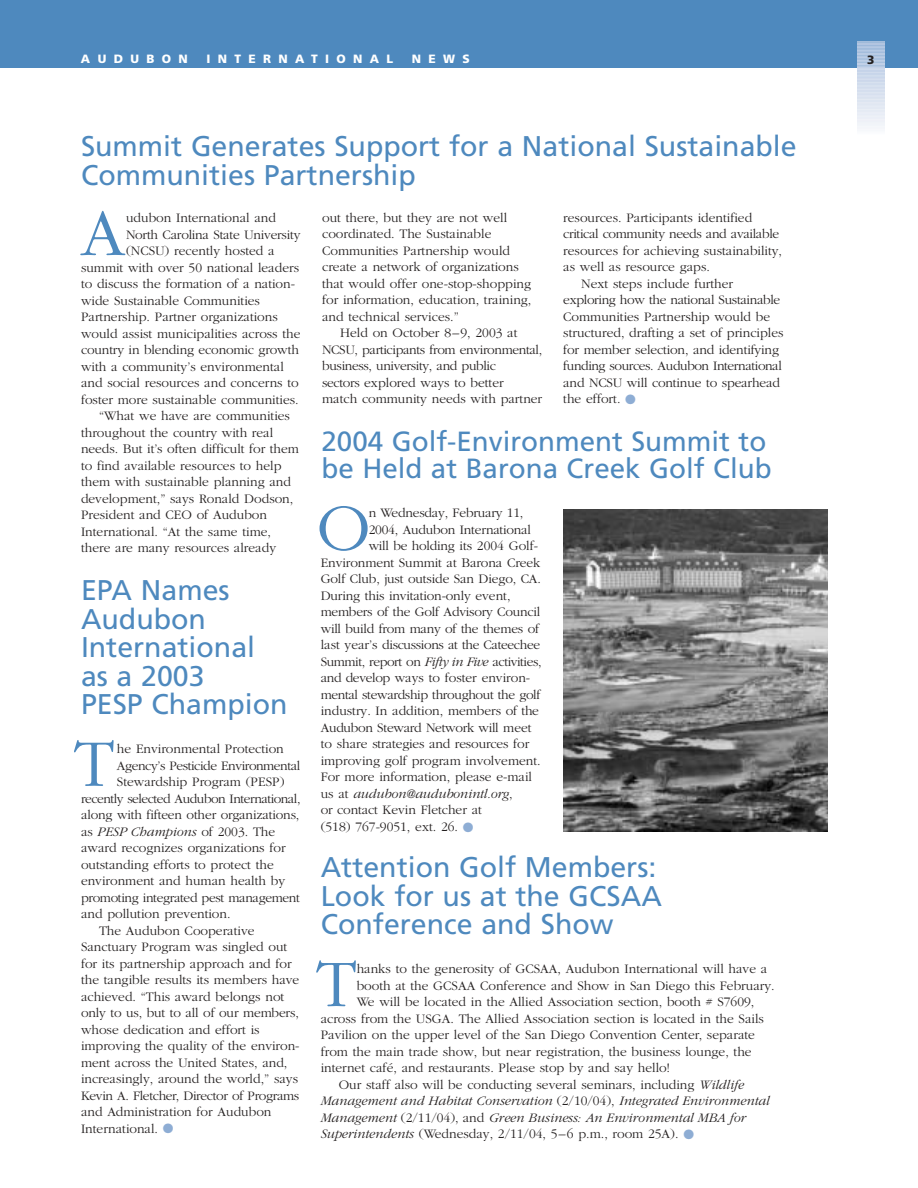
<style>
.page{position:relative;width:918px;height:1188px;background:#fff}
.page>*{position:absolute;margin:0;border:0;box-sizing:border-box;transform-origin:0 0}
.t1{font:300 69px "Garamond";color:#4e89be}
.t2{font:28.5px/28.5px "Frutiger";color:#4e89be}
.t3{font:27.75px/27.8px "Frutiger";color:#4e89be}
.t4{font:300 13.5px/16.5px "Garamond";color:#231f1f}
.t5{font:300 13.5px/16.5px "Garamond";letter-spacing:-.025em;color:#231f1f}
.t6{font:italic 300 13.5px "Garamond";color:#231f1f}
.t7{font:300 13.5px "Garamond";letter-spacing:-.03em;color:#231f1f}
.t8{font:300 13.5px "Garamond";letter-spacing:-.035em;color:#231f1f}
.t9{font:300 13.5px "Garamond";letter-spacing:-.02em;color:#231f1f}
.t10{font:900 12px "Frutiger";letter-spacing:.61em;color:#fff}
.t11{font:900 12px "Frutiger";color:#231f1f}
.s1{color:#8eadd4}
.s2{font-style:italic}
.s3{font-style:normal}
</style>
<div class="page">
<div style="left:0;top:0;width:918px;height:68px;background:#4e89be"></div>
<svg style="left:857px;top:41px;width:27px;height:87px;background:#cfdbec"></svg>
<img style="left:563px;top:509px;width:264px;height:322px">
<p class="t10" style="left:81px;top:54px;width:108px">AUDUBON</p>
<p class="t10" style="left:206px;top:54px;width:188px">INTERNATIONAL</p>
<p class="t10" style="left:412px;top:54px;width:60px">NEWS</p>
<p class="t11" style="left:867px;top:55px;width:9px">3</p>
<h2 class="t2" style="left:81px;top:134px;width:717px">Summit Generates Support for a National Sustainable<br>Communities Partnership</h2>
<p class="t4" style="left:322px;top:210px;width:211px">out there, but they are not well coordinated. The Sustainable<br>Communities Partnership would create a network of organizations that would offer one-stop-shopping for information, education, training, and technical services.”</p>
<p class="t5" style="left:322px;top:326px;width:222px;text-indent:18px">Held on October 8–9, 2003 at NCSU, participants from environmental, business, university, and public<br>sectors explored ways to better<br>match community needs with partner</p>
<h1 class="t1" style="left:81px;top:206px;width:46px">A</h1>
<p class="t4" style="left:563px;top:210px;width:191px">resources. Participants identified</p>
<p class="t5" style="left:563px;top:227px;width:217px">critical community needs and available</p>
<p class="t4" style="left:563px;top:243px;width:220px">resources for achieving sustainability,</p>
<p class="t4" style="left:563px;top:260px;width:148px">as well as resource gaps.</p>
<p class="t4" style="left:581px;top:276px;width:153px">Next steps include further</p>
<p class="t5" style="left:563px;top:293px;width:219px">exploring how the national Sustainable</p>
<p class="t4" style="left:563px;top:309px;width:208px">Communities Partnership would be</p>
<p class="t4" style="left:563px;top:326px;width:222px">structured, drafting a set of principles</p>
<p class="t4" style="left:563px;top:342px;width:217px">for member selection, and identifying</p>
<p class="t7" style="left:563px;top:361px;width:220px">funding sources. Audubon International</p>
<p class="t4" style="left:563px;top:375px;width:218px">and NCSU will continue to spearhead</p>
<p class="t4" style="left:563px;top:392px;width:74px">the effort. <span class="s1">●</span></p>
<p class="t4" style="left:126px;top:211px;width:152px">udubon International and</p>
<p class="t4" style="left:126px;top:227px;width:176px">North Carolina State University</p>
<p class="t4" style="left:126px;top:244px;width:150px">(NCSU) recently hosted a</p>
<p class="t4" style="left:81px;top:260px;width:220px">summit with over 50 national leaders</p>
<p class="t4" style="left:81px;top:277px;width:216px">to discuss the formation of a nation-</p>
<p class="t4" style="left:81px;top:293px;width:180px">wide Sustainable Communities</p>
<p class="t4" style="left:81px;top:310px;width:198px">Partnership. Partner organizations</p>
<p class="t4" style="left:81px;top:326px;width:221px">would assist municipalities across the</p>
<p class="t4" style="left:81px;top:343px;width:219px">country in blending economic growth</p>
<p class="t4" style="left:81px;top:359px;width:204px">with a community’s environmental</p>
<p class="t4" style="left:81px;top:376px;width:219px">and social resources and concerns to</p>
<p class="t4" style="left:81px;top:392px;width:219px">foster more sustainable communities.</p>
<p class="t4" style="left:99px;top:409px;width:192px">“What we have are communities</p>
<p class="t4" style="left:81px;top:425px;width:194px">throughout the country with real</p>
<p class="t4" style="left:81px;top:442px;width:219px">needs. But it’s often difficult for them</p>
<p class="t4" style="left:81px;top:458px;width:202px">to find available resources to help</p>
<p class="t4" style="left:81px;top:475px;width:212px">them with sustainable planning and</p>
<p class="t4" style="left:81px;top:491px;width:214px">development,” says Ronald Dodson,</p>
<p class="t4" style="left:81px;top:508px;width:188px">President and CEO of Audubon</p>
<p class="t4" style="left:81px;top:524px;width:192px">International. “At the same time,</p>
<p class="t4" style="left:81px;top:541px;width:197px">there are many resources already</p>
<h3 class="t3" style="left:322px;top:429px;width:452px">2004 Golf-Environment Summit to be Held at Barona Creek Golf Club</h3>
<h1 class="t1" style="left:317px;top:501px;width:55px">O</h1>
<p class="t4" style="left:369px;top:506px;width:156px">n Wednesday, February 11,</p>
<p class="t4" style="left:369px;top:522px;width:164px">2004, Audubon International</p>
<p class="t4" style="left:369px;top:539px;width:171px">will be holding its 2004 Golf-</p>
<p class="t4" style="left:321px;top:555px;width:221px">Environment Summit at Barona Creek</p>
<p class="t4" style="left:321px;top:572px;width:222px">Golf Club, just outside San Diego, CA.</p>
<p class="t4" style="left:321px;top:588px;width:191px">During this invitation-only event,</p>
<p class="t4" style="left:321px;top:605px;width:221px">members of the Golf Advisory Council</p>
<p class="t4" style="left:321px;top:621px;width:220px">will build from many of the themes of</p>
<p class="t5" style="left:321px;top:638px;width:221px">last year’s discussions at the Cateechee</p>
<p class="t7" style="left:321px;top:656px;width:222px">Summit, report on <span class="s2">Fifty in Five</span> activities,</p>
<p class="t4" style="left:321px;top:671px;width:211px">and develop ways to foster environ-</p>
<p class="t5" style="left:321px;top:687px;width:221px">mental stewardship throughout the golf</p>
<p class="t4" style="left:321px;top:704px;width:220px">industry. In addition, members of the</p>
<p class="t9" style="left:321px;top:722px;width:212px">Audubon Steward Network will meet</p>
<p class="t4" style="left:321px;top:737px;width:210px">to share strategies and resources for</p>
<p class="t4" style="left:321px;top:753px;width:221px">improving golf program involvement.</p>
<p class="t4" style="left:321px;top:770px;width:213px">For more information, please e-mail</p>
<p class="t6" style="left:321px;top:788px;width:194px"><span class="s3">us at</span> audubon@audubonintl.org<span class="s3">,</span></p>
<p class="t4" style="left:321px;top:803px;width:163px">or contact Kevin Fletcher at</p>
<p class="t4" style="left:321px;top:819px;width:154px">(518) 767-9051, ext. 26. <span class="s1">●</span></p>
<h2 class="t2" style="left:81px;top:578px;width:208px">EPA Names<br>Audubon<br>International as a 2003<br>PESP Champion</h2>
<p class="t4" style="left:117px;top:742px;width:168px">he Environmental Protection</p>
<p class="t7" style="left:117px;top:760px;width:185px">Agency’s Pesticide Environmental</p>
<p class="t4" style="left:117px;top:775px;width:169px">Stewardship Program (PESP)</p>
<p class="t8" style="left:81px;top:793px;width:221px">recently selected Audubon International,</p>
<p class="t4" style="left:81px;top:808px;width:220px">along with fifteen other organizations,</p>
<p class="t6" style="left:81px;top:826px;width:196px"><span class="s3">as</span> PESP Champions <span class="s3">of 2003. The</span></p>
<p class="t4" style="left:81px;top:841px;width:206px">award recognizes organizations for</p>
<p class="t4" style="left:81px;top:857px;width:194px">outstanding efforts to protect the</p>
<p class="t4" style="left:81px;top:874px;width:206px">environment and human health by</p>
<p class="t5" style="left:81px;top:890px;width:220px">promoting integrated pest management</p>
<p class="t4" style="left:81px;top:907px;width:151px">and pollution prevention.</p>
<p class="t4" style="left:99px;top:923px;width:157px">The Audubon Cooperative</p>
<p class="t4" style="left:81px;top:940px;width:208px">Sanctuary Program was singled out</p>
<p class="t4" style="left:81px;top:956px;width:212px">for its partnership approach and for</p>
<p class="t4" style="left:81px;top:973px;width:220px">the tangible results its members have</p>
<p class="t4" style="left:81px;top:989px;width:205px">achieved. “This award belongs not</p>
<p class="t4" style="left:81px;top:1006px;width:219px">only to us, but to all of our members,</p>
<p class="t4" style="left:81px;top:1022px;width:180px">whose dedication and effort is</p>
<p class="t4" style="left:81px;top:1039px;width:220px">improving the quality of the environ-</p>
<p class="t4" style="left:81px;top:1055px;width:208px">ment across the United States, and,</p>
<p class="t4" style="left:81px;top:1072px;width:219px">increasingly, around the world,” says</p>
<p class="t5" style="left:81px;top:1088px;width:220px">Kevin A. Fletcher, Director of Programs</p>
<p class="t4" style="left:81px;top:1105px;width:192px">and Administration for Audubon</p>
<p class="t4" style="left:81px;top:1121px;width:94px">International. <span class="s1">●</span></p>
<h1 class="t1" style="left:74px;top:737px;width:42px">T</h1>
<h2 class="t2" style="left:321px;top:855px;width:343px">Attention Golf Members:<br>Look for us at the GCSAA<br>Conference and Show</h2>
<p class="t4" style="left:357px;top:962px;width:412px">hanks to the generosity of GCSAA, Audubon International will have a</p>
<p class="t4" style="left:357px;top:978px;width:420px">booth at the GCSAA Conference and Show in San Diego this February.</p>
<p class="t4" style="left:357px;top:995px;width:399px">We will be located in the Allied Association section, booth # S7609,</p>
<p class="t4" style="left:321px;top:1011px;width:445px">across from the USGA. The Allied Association section is located in the Sails</p>
<p class="t4" style="left:321px;top:1028px;width:436px">Pavilion on the upper level of the San Diego Convention Center, separate</p>
<p class="t4" style="left:321px;top:1044px;width:432px">from the main trade show, but near registration, the business lounge, the</p>
<p class="t4" style="left:321px;top:1061px;width:351px">internet café, and restaurants. Please stop by and say hello!</p>
<p class="t4" style="left:339px;top:1077px;width:407px">Our staff also will be conducting several seminars, including <span class="s2">Wildlife</span></p>
<p class="t6" style="left:321px;top:1096px;width:451px">Management and Habitat Conservation <span class="s3">(2/10/04),</span> Integrated Environmental</p>
<p class="t6" style="left:321px;top:1112px;width:427px">Management <span class="s3">(2/11/04), and</span> Green Business: An Environmental MBA for</p>
<p class="t4" style="left:321px;top:1127px;width:375px"><span class="s2">Superintendents</span> (Wednesday, 2/11/04, 5–6 p.m., room 25A). <span class="s1">●</span></p>
<h1 class="t1" style="left:316px;top:957px;width:42px">T</h1>
</div>
